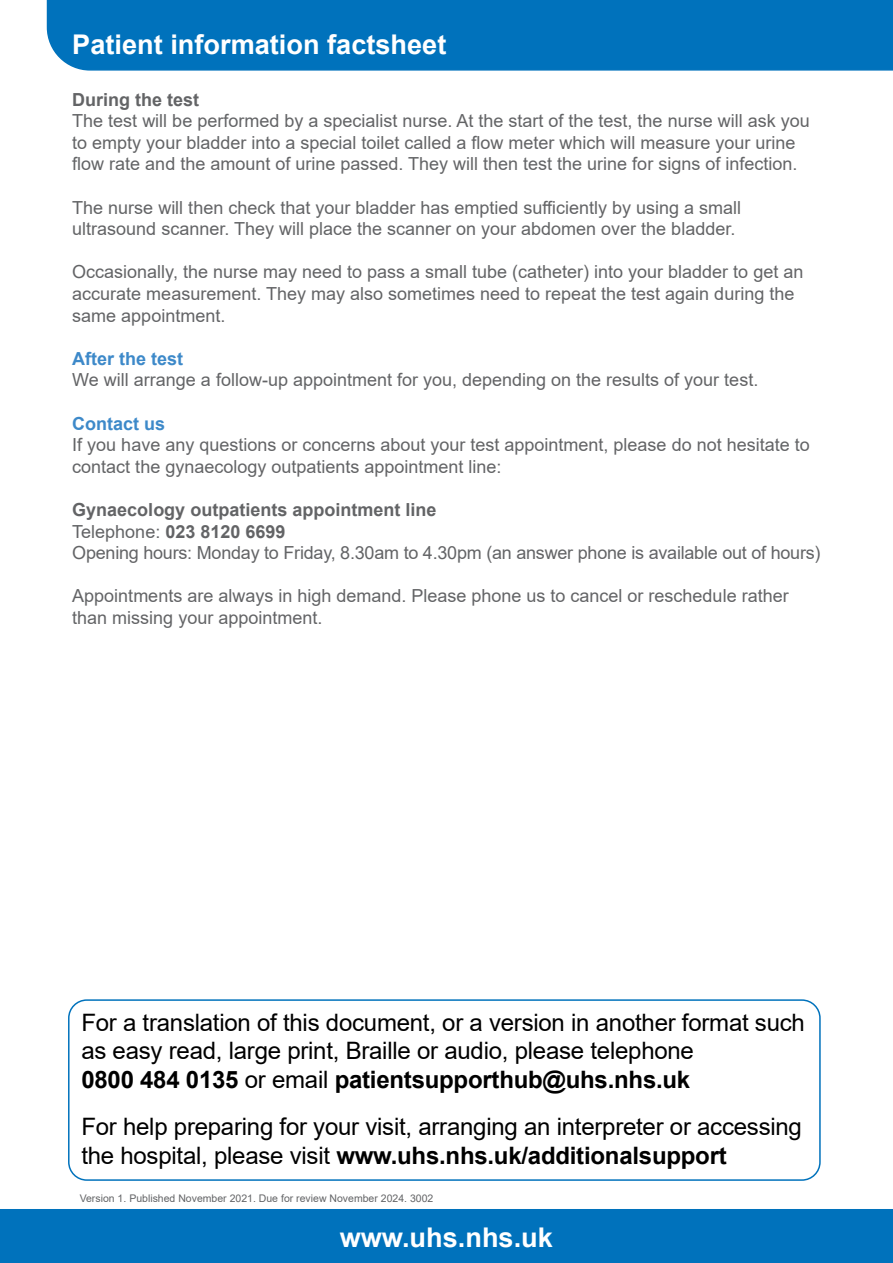
<style>
.page{position:relative;width:893px;height:1263px;background:#fff}
.page>*{position:absolute;margin:0;border:0;box-sizing:border-box;transform-origin:0 0}
.t1{font:700 27.15px "Arial";color:#fff}
.t2{font:24px/28.8px "Arial";letter-spacing:-.01em;color:#000}
.t3{font:18px/21.6px "Arial";color:#636466}
.t4{font:700 18px "Arial";color:#3d89c9}
.t5{font:700 18px "Arial";color:#636466}
.t6{font:10.5px "Arial";color:#636466}
.s1{font-weight:700}
</style>
<div class="page">
<div style="left:0;top:1209px;width:893px;height:54px;background:#0072bc"></div>
<div style="left:46px;top:0;width:847px;height:71px;background:#0072bc"></div>
<div style="left:68px;top:999px;width:753px;height:182px;border:2px solid #0072bc;border-radius:18px"></div>
<h1 class="t1" style="left:72px;top:25px;width:376px">Patient information factsheet</h1>
<p class="t5" style="left:72px;top:87px;width:129px">During the test</p>
<p class="t3" style="left:72px;top:110px;width:739px">The test will be performed by a specialist nurse. At the start of the test, the nurse will ask you to empty your bladder into a special toilet called a flow meter which will measure your urine flow rate and the amount of urine passed. They will then test the urine for signs of infection.</p>
<p class="t3" style="left:72px;top:196px;width:670px">The nurse will then check that your bladder has emptied sufficiently by using a small ultrasound scanner. They will place the scanner on your abdomen over the bladder.</p>
<p class="t3" style="left:72px;top:261px;width:733px">Occasionally, the nurse may need to pass a small tube (catheter) into your bladder to get an accurate measurement. They may also sometimes need to repeat the test again during the same appointment.</p>
<p class="t4" style="left:72px;top:346px;width:113px">After the test</p>
<p class="t3" style="left:72px;top:369px;width:687px">We will arrange a follow-up appointment for you, depending on the results of your test.</p>
<p class="t4" style="left:72px;top:411px;width:95px">Contact us</p>
<p class="t3" style="left:72px;top:434px;width:739px">If you have any questions or concerns about your test appointment, please do not hesitate to contact the gynaecology outpatients appointment line:</p>
<p class="t3" style="left:72px;top:499px;width:750px"><span class="s1">Gynaecology outpatients appointment line<br></span>Telephone: <span class="s1">023 8120 6699<br></span>Opening hours: Monday to Friday, 8.30am to 4.30pm (an answer phone is available out of hours)</p>
<p class="t3" style="left:72px;top:585px;width:718px">Appointments are always in high demand. Please phone us to cancel or reschedule rather than missing your appointment.</p>
<h2 class="t2" style="left:81px;top:1008px;width:725px">For a translation of this document, or a version in another format such as easy read, large print, Braille or audio, please telephone<br><span class="s1">0800 484 0135</span> or email <span class="s1">patientsupporthub@uhs.nhs.uk</span></h2>
<h2 class="t2" style="left:81px;top:1112px;width:722px">For help preparing for your visit, arranging an interpreter or accessing the hospital, please visit <span class="s1">www.uhs.nhs.uk/additionalsupport</span></h2>
<p class="t6" style="left:80px;top:1190px;width:355px">Version 1. Published November 2021. Due for review November 2024. 3002</p>
<h1 class="t1" style="left:340px;top:1218px;width:215px">www.uhs.nhs.uk</h1>
</div>
